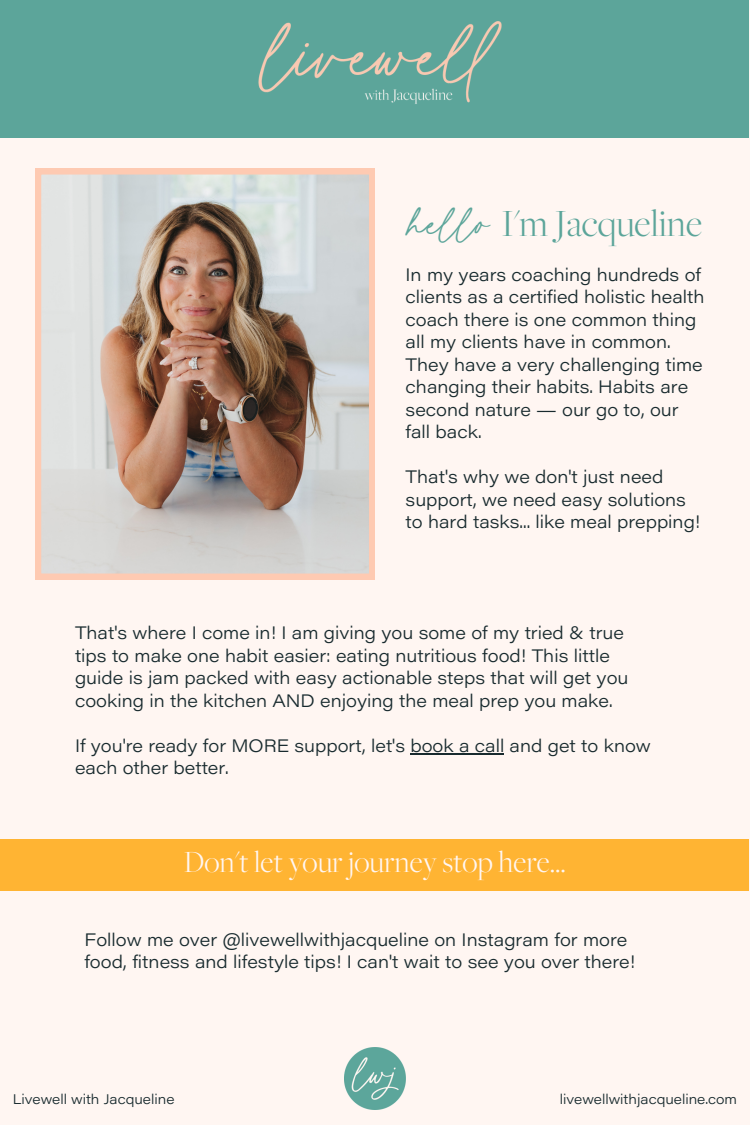
<style>
.page{position:relative;width:750px;height:1125px;background:#fff6f2}
.page>*{position:absolute;margin:0;border:0;box-sizing:border-box;transform-origin:0 0}
.t1{font:300 40px "Freight Big Pro";color:#5ca59a}
.t2{font:34px "Milkshake Script";color:#5ca59a}
.t3{font:300 32px "Freight Big Pro";color:#fff6f2}
.t4{font:300 17.7px/22.5px "Acumin Pro Wide";color:#182a2e}
.t5{font:300 13.7px "Acumin Pro Wide";color:#182a2e}
</style>
<div class="page">
<img style="left:344px;top:1048px;width:62px;height:61px">
<div style="left:0;top:0;width:749px;height:137px;background:#5ca59a"></div>
<img style="left:258px;top:21px;width:244px;height:83px">
<div style="left:0;top:839px;width:749px;height:51px;background:#ffb433"></div>
<svg style="left:35px;top:169px;width:340px;height:411px;background:#c4b2a8"></svg>
<hr style="left:410px;top:753px;width:94px;height:2px;background:#182a2e">
<h2 class="t2" style="left:407px;top:218px;width:82px">hello</h2>
<h1 class="t1" style="left:501px;top:202px;width:202px">I'm Jacqueline</h1>
<p class="t4" style="left:406px;top:265px;width:301px">In my years coaching hundreds of clients as a certified holistic health coach there is one common thing all my clients have in common.<br>They have a very challenging time changing their habits. Habits are second nature — our go to, our fall back.</p>
<p class="t4" style="left:406px;top:468px;width:296px">That's why we don't just need support, we need easy solutions to hard tasks... like meal prepping!</p>
<p class="t4" style="left:75px;top:624px;width:555px">That's where I come in! I am giving you some of my tried &amp; true tips to make one habit easier: eating nutritious food! This little guide is jam packed with easy actionable steps that will get you cooking in the kitchen AND enjoying the meal prep you make.</p>
<p class="t4" style="left:75px;top:736px;width:577px">If you're ready for MORE support, let's book a call and get to know each other better.</p>
<h3 class="t3" style="left:184px;top:845px;width:384px">Don't let your journey stop here...</h3>
<p class="t4" style="left:84px;top:930px;width:552px">Follow me over @livewellwithjacqueline on Instagram for more food, fitness and lifestyle tips! I can't wait to see you over there!</p>
<p class="t5" style="left:13px;top:1093px;width:163px">Livewell with Jacqueline</p>
<p class="t5" style="left:560px;top:1093px;width:179px">livewellwithjacqueline.com</p>
</div>
